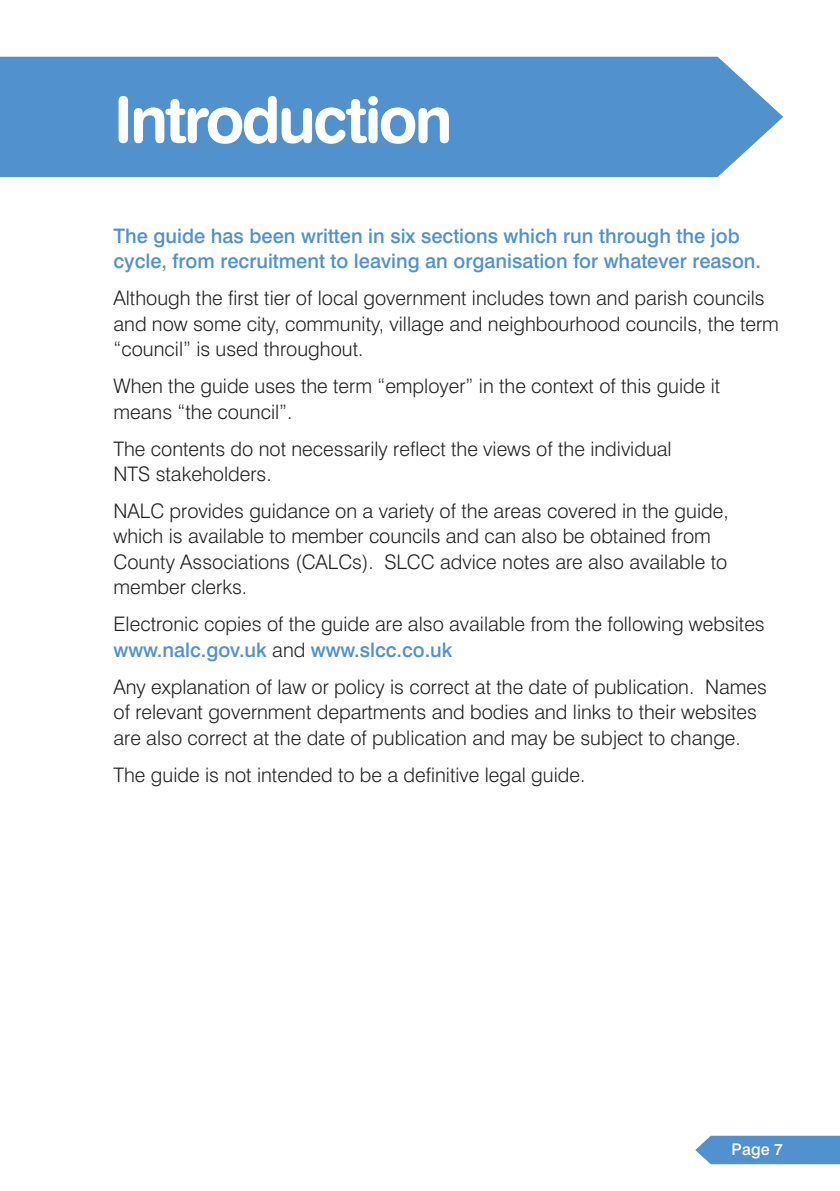
<style>
.page{position:relative;width:840px;height:1191px;background:#fff}
.page>*{position:absolute;margin:0;border:0;box-sizing:border-box;transform-origin:0 0}
.t1{font:64px "Swiss 721 BT Bold Rounded";letter-spacing:-.045em;color:#fff}
.t2{font:300 20px/25.6px "Swiss 721 BT";color:#221f1f}
.t3{font:500 20px/25.6px "Swiss 721 BT";color:#5191cd}
.t4{font:500 16px "Swiss 721 BT";color:#fff}
.s1{font-weight:500;color:#5191cd}
</style>
<div class="page">
<svg style="left:695px;top:1135px;width:144px;height:29px;background:#5e99d0"></svg>
<div style="left:0;top:57px;width:782px;height:120px;background:#5191cd"></div>
<h1 class="t1" style="left:113px;top:95px;width:340px">Introduction</h1>
<p class="t3" style="left:113px;top:225px;width:648px">The guide has been written in six sections which run through the job cycle, from recruitment to leaving an organisation for whatever reason.</p>
<p class="t2" style="left:113px;top:287px;width:666px">Although the first tier of local government includes town and parish councils and now some city, community, village and neighbourhood councils, the term “council” is used throughout.</p>
<p class="t2" style="left:113px;top:375px;width:608px">When the guide uses the term “employer” in the context of this guide it means “the council”.</p>
<p class="t2" style="left:113px;top:437px;width:559px">The contents do not necessarily reflect the views of the individual<br>NTS stakeholders.</p>
<p class="t2" style="left:113px;top:500px;width:616px">NALC provides guidance on a variety of the areas covered in the guide, which is available to member councils and can also be obtained from County Associations (CALCs). SLCC advice notes are also available to member clerks.</p>
<p class="t2" style="left:113px;top:613px;width:652px">Electronic copies of the guide are also available from the following websites <span class="s1">www.nalc.gov.uk</span> and <span class="s1">www.slcc.co.uk</span></p>
<p class="t2" style="left:113px;top:675px;width:654px">Any explanation of law or policy is correct at the date of publication. Names of relevant government departments and bodies and links to their websites are also correct at the date of publication and may be subject to change.</p>
<p class="t2" style="left:113px;top:763px;width:473px">The guide is not intended to be a definitive legal guide.</p>
<p class="t4" style="left:731px;top:1143px;width:53px">Page 7</p>
</div>
